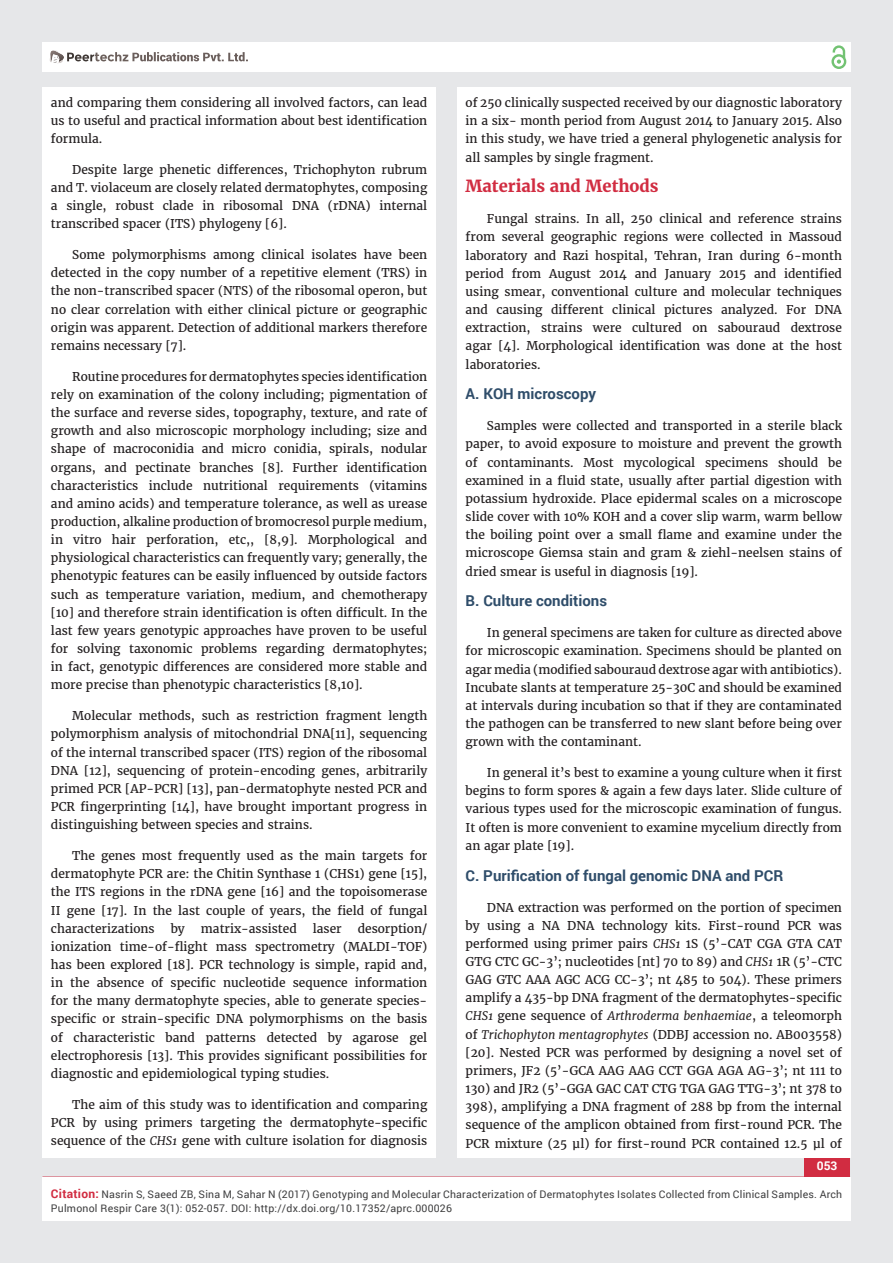
<style>
.page{position:relative;width:893px;height:1263px;background:#e6e7e9}
.page>*{position:absolute;margin:0;border:0;box-sizing:border-box;transform-origin:0 0}
.t1{font:700 16.5px "Merriweather";color:#d12c41}
.t2{font:700 15px "Roboto";color:#2f4d6a}
.t3{font:12px/18.1px "Merriweather";color:#231f20;text-align:justify}
.t4{font:700 12px "Roboto";color:#fff}
.t5{font:10.5px/13.5px "Roboto";letter-spacing:.02em;color:#3e3e3f}
.s1{font-style:italic}
.s2{font-weight:700;font-size:12px;color:#d12c41}
</style>
<div class="page">
<div style="left:42px;top:43px;width:808px;height:29px;background:#fff"></div>
<div style="left:831px;top:54px;width:15px;height:15px;border:2px solid #72c272;border-radius:50%"></div>
<svg style="left:831px;top:45px;width:15px;height:19px"></svg>
<div style="left:804px;top:1157px;width:46px;height:43px;background:#d12c41"></div>
<svg style="left:49px;top:50px;width:199px;height:14px"></svg>
<div style="left:42px;top:1177px;width:809px;height:43px;background:#fff"></div>
<div style="left:42px;top:87px;width:394px;height:1070px;background:#fff"></div>
<div style="left:457px;top:87px;width:393px;height:1070px;background:#fff"></div>
<p class="t3" style="left:51px;top:94px;width:378px">and comparing them considering all involved factors, can lead us to useful and practical information about best identification formula.</p>
<p class="t3" style="left:51px;top:160px;width:378px;text-indent:21px">Despite large phenetic differences, Trichophyton rubrum and T. violaceum are closely related dermatophytes, composing a single, robust clade in ribosomal DNA (rDNA) internal transcribed spacer (ITS) phylogeny [6].</p>
<p class="t3" style="left:51px;top:246px;width:378px;text-indent:21px">Some polymorphisms among clinical isolates have been detected in the copy number of a repetitive element (TRS) in the non-transcribed spacer (NTS) of the ribosomal operon, but no clear correlation with either clinical picture or geographic origin was apparent. Detection of additional markers therefore remains necessary [7].</p>
<p class="t3" style="left:51px;top:367px;width:378px;text-indent:21px">Routine procedures for dermatophytes species identification rely on examination of the colony including; pigmentation of the surface and reverse sides, topography, texture, and rate of growth and also microscopic morphology including; size and shape of macroconidia and micro conidia, spirals, nodular organs, and pectinate branches [8]. Further identification characteristics include nutritional requirements (vitamins and amino acids) and temperature tolerance, as well as urease production, alkaline production of bromocresol purple medium, in vitro hair perforation, etc,, [8,9]. Morphological and physiological characteristics can frequently vary; generally, the phenotypic features can be easily influenced by outside factors such as temperature variation, medium, and chemotherapy [10] and therefore strain identification is often difficult. In the last few years genotypic approaches have proven to be useful for solving taxonomic problems regarding dermatophytes; in fact, genotypic differences are considered more stable and more precise than phenotypic characteristics [8,10].</p>
<p class="t3" style="left:51px;top:707px;width:378px;text-indent:21px">Molecular methods, such as restriction fragment length polymorphism analysis of mitochondrial DNA[11], sequencing of the internal transcribed spacer (ITS) region of the ribosomal DNA [12], sequencing of protein-encoding genes, arbitrarily primed PCR [AP-PCR] [13], pan-dermatophyte nested PCR and PCR fingerprinting [14], have brought important progress in distinguishing between species and strains.</p>
<p class="t3" style="left:51px;top:847px;width:378px;text-indent:21px">The genes most frequently used as the main targets for dermatophyte PCR are: the Chitin Synthase 1 (CHS1) gene [15], the ITS regions in the rDNA gene [16] and the topoisomerase II gene [17]. In the last couple of years, the field of fungal characterizations</p>
<p class="t3" style="left:51px;top:919px;width:378px;text-indent:307px">desorption/ ionization time-of-flight mass spectrometry (MALDI-TOF) has been explored [18]. PCR technology is simple, rapid and, in the absence of specific nucleotide sequence information for the many dermatophyte species, able to generate species&shy;specific or strain-specific DNA polymorphisms on the basis of characteristic band patterns detected by agarose gel electrophoresis [13]. This provides significant possibilities for diagnostic and epidemiological typing studies.</p>
<p class="t3" style="left:51px;top:1095px;width:378px;text-indent:21px">The aim of this study was to identification and comparing PCR by using primers targeting the dermatophyte-specific sequence of the <span class="s1">CHS1</span> gene with culture isolation for diagnosis</p>
<p class="t3" style="left:171px;top:919px;width:16px">by</p>
<p class="t3" style="left:201px;top:919px;width:97px">matrix-assisted</p>
<p class="t3" style="left:313px;top:919px;width:30px">laser</p>
<p class="t3" style="left:466px;top:94px;width:378px">of 250 clinically suspected received by our diagnostic laboratory in a six- month period from August 2014 to January 2015. Also in this study, we have tried a general phylogenetic analysis for all samples by single fragment.</p>
<h1 class="t1" style="left:466px;top:176px;width:195px">Materials and Methods</h1>
<p class="t3" style="left:466px;top:210px;width:378px;text-indent:21px">Fungal strains. In all, 250 clinical and reference strains from several geographic regions were collected in Massoud laboratory and Razi hospital, Tehran, Iran during 6-month period from August 2014 and January 2015 and identified using smear, conventional culture and molecular techniques and causing different clinical pictures analyzed. For DNA extraction, strains were cultured on sabouraud dextrose agar [4]. Morphological identification was done at the host laboratories.</p>
<p class="t2" style="left:466px;top:384px;width:132px">A. KOH microscopy</p>
<p class="t3" style="left:466px;top:417px;width:378px;text-indent:21px">Samples were collected and transported in a sterile black paper, to avoid exposure to moisture and prevent the growth of contaminants. Most mycological specimens should be examined in a fluid state, usually after partial digestion with potassium hydroxide. Place epidermal scales on a microscope slide cover with 10% KOH and a cover slip warm, warm bellow the boiling point over a small flame and examine under the microscope Giemsa stain and gram &amp; ziehl-neelsen stains of dried smear is useful in diagnosis [19].</p>
<p class="t2" style="left:466px;top:591px;width:143px">B. Culture conditions</p>
<p class="t3" style="left:466px;top:624px;width:378px;text-indent:21px">In general specimens are taken for culture as directed above for microscopic examination. Specimens should be planted on agar media (modified sabouraud dextrose agar with antibiotics).<br>Incubate slants at temperature 25-30C and should be examined at intervals during incubation so that if they are contaminated the pathogen can be transferred to new slant before being over grown with the contaminant.</p>
<p class="t3" style="left:466px;top:764px;width:378px;text-indent:21px">In general it’s best to examine a young culture when it first begins to form spores &amp; again a few days later. Slide culture of various types used for the microscopic examination of fungus.<br>It often is more convenient to examine mycelium directly from an agar plate [19].</p>
<p class="t2" style="left:466px;top:865px;width:319px">C. Purification of fungal genomic DNA and PCR</p>
<p class="t3" style="left:466px;top:898px;width:378px;text-indent:21px">DNA extraction was performed on the portion of specimen by using a NA DNA technology kits. First-round PCR was performed using primer pairs <span class="s1">CHS1</span> 1S (5’-CAT CGA GTA CAT GTG CTC GC-3’; nucleotides [nt] 70 to 89) and <span class="s1">CHS1</span> 1R (5’-CTC GAG GTC AAA AGC ACG CC-3’; nt 485 to 504). These primers amplify a 435-bp DNA fragment of the dermatophytes-specific <span class="s1">CHS1</span> gene sequence of <span class="s1">Arthroderma benhaemiae</span>, a teleomorph of <span class="s1">Trichophyton mentagrophytes</span> (DDBJ accession no. AB003558) [20]. Nested PCR was performed by designing a novel set of primers, JF2 (5’-GCA AAG AAG CCT GGA AGA AG-3’; nt 111 to 130) and JR2 (5’-GGA GAC CAT CTG TGA GAG TTG-3’; nt 378 to 398), amplifying a DNA fragment of 288 bp from the internal sequence of the amplicon obtained from first-round PCR. The PCR mixture (25 μl) for first-round PCR contained 12.5 μl of</p>
<p class="t4" style="left:817px;top:1157px;width:22px">053</p>
<p class="t5" style="left:51px;top:1188px;width:793px"><span class="s2">Citation:</span> Nasrin S, Saeed ZB, Sina M, Sahar N (2017) Genotyping and Molecular Characterization of Dermatophytes Isolates Collected from Clinical Samples. Arch<br>Pulmonol Respir Care 3(1): 052-057. DOI: http://dx.doi.org/10.17352/aprc.000026</p>
</div>
